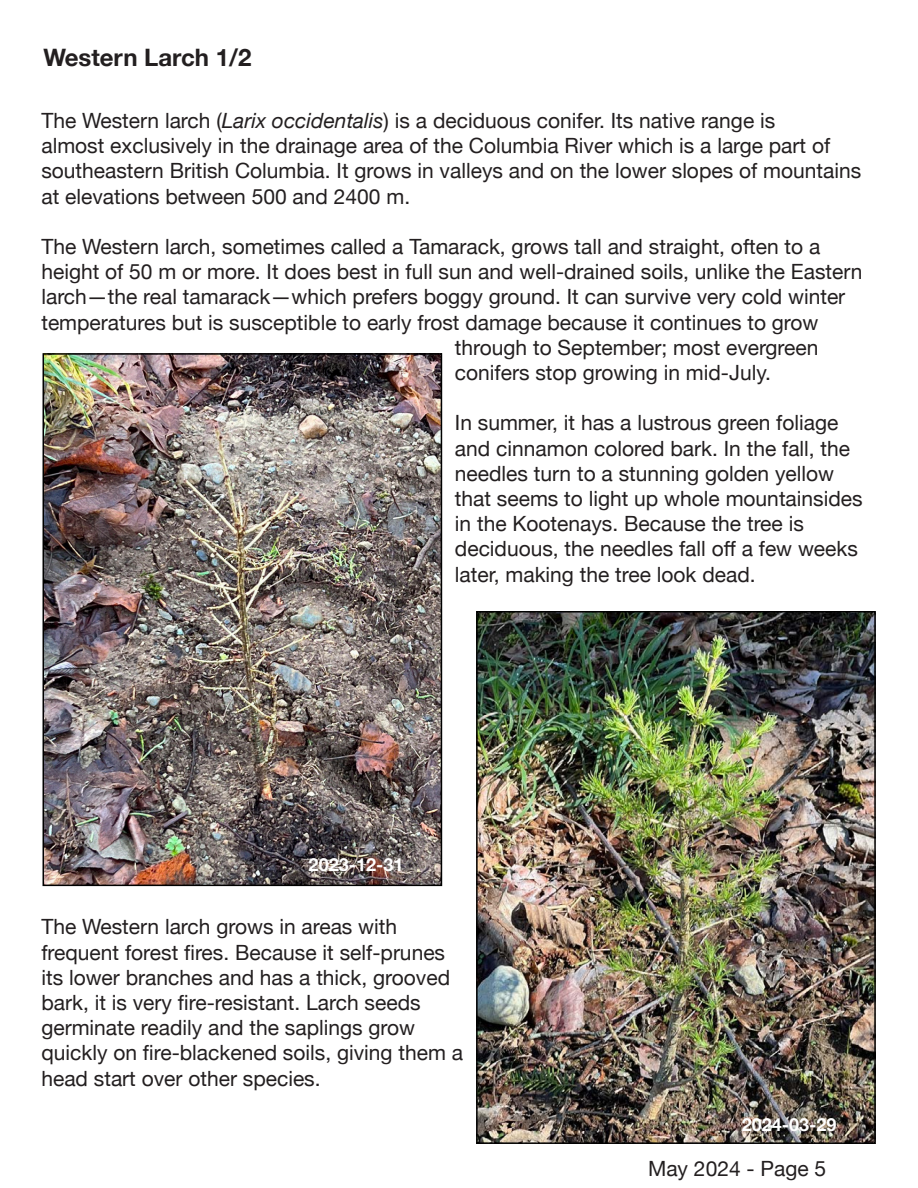
<style>
.page{position:relative;width:918px;height:1188px;background:#fff}
.page>*{position:absolute;margin:0;border:0;box-sizing:border-box;transform-origin:0 0}
.t1{font:700 24px "Helvetica Neue";color:#231f20}
.t2{font:21px/25.2px "Helvetica Neue";color:#231f20}
.t3{font:700 18px "Helvetica Neue";color:#fff}
.s1{font-style:italic}
</style>
<div class="page">
<img style="left:479px;top:614px;width:394px;height:527px">
<div style="left:476px;top:611px;width:400px;height:533px;border:2px solid #000"></div>
<img style="left:46px;top:356px;width:393px;height:527px">
<div style="left:43px;top:353px;width:399px;height:533px;border:2px solid #000"></div>
<p class="t1" style="left:43px;top:39px;width:210px">Western Larch 1/2</p>
<p class="t2" style="left:41px;top:109px;width:821px">The Western larch (<span class="s1">Larix occidentalis</span>) is a deciduous conifer. Its native range is<br>almost exclusively in the drainage area of the Columbia River which is a large part of southeastern British Columbia. It grows in valleys and on the lower slopes of mountains at elevations between 500 and 2400 m.</p>
<p class="t2" style="left:41px;top:235px;width:781px">The Western larch, sometimes called a Tamarack, grows tall and straight, often to a</p>
<p class="t2" style="left:41px;top:260px;width:823px">height of 50 m or more. It does best in full sun and well-drained soils, unlike the Eastern</p>
<p class="t2" style="left:41px;top:286px;width:805px">larch—the real tamarack—which prefers boggy ground. It can survive very cold winter</p>
<p class="t2" style="left:41px;top:311px;width:779px">temperatures but is susceptible to early frost damage because it continues to grow</p>
<p class="t2" style="left:455px;top:336px;width:365px">through to September; most evergreen</p>
<p class="t2" style="left:455px;top:361px;width:318px">conifers stop growing in mid-July.</p>
<p class="t2" style="left:455px;top:412px;width:409px">In summer, it has a lustrous green foliage and cinnamon colored bark. In the fall, the needles turn to a stunning golden yellow that seems to light up whole mountainsides in the Kootenays. Because the tree is deciduous, the needles fall off a few weeks later, making the tree look dead.</p>
<p class="t3" style="left:309px;top:851px;width:96px">2023-12-31</p>
<p class="t2" style="left:41px;top:916px;width:423px">The Western larch grows in areas with frequent forest fires. Because it self-prunes its lower branches and has a thick, grooved bark, it is very fire-resistant. Larch seeds germinate readily and the saplings grow quickly on fire-blackened soils, giving them a head start over other species.</p>
<p class="t3" style="left:742px;top:1110px;width:96px">2024-03-29</p>
<p class="t2" style="left:648px;top:1157px;width:180px">May 2024 - Page 5</p>
</div>
